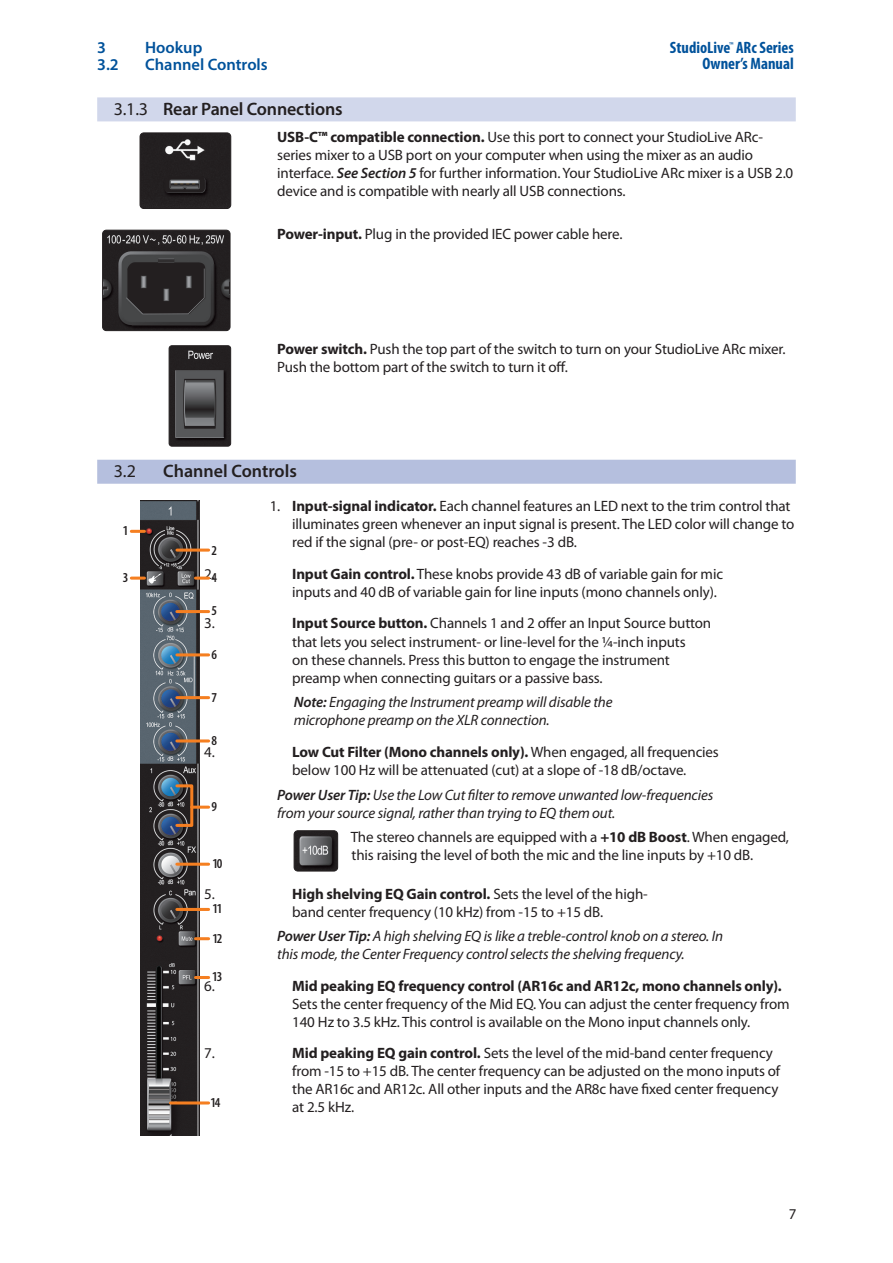
<style>
.page{position:relative;width:893px;height:1263px;background:#fff}
.page>*{position:absolute;margin:0;border:0;box-sizing:border-box;transform-origin:0 0}
.t1{font:600 18px "Myriad Pro";letter-spacing:-.01em;color:#231f20}
.t2{font:18px "Myriad Pro";color:#231f20}
.t3{font:700 condensed 16.5px/16.5px "Myriad Pro";color:#01529b;text-align:right}
.t4{font:600 16.5px "Myriad Pro";color:#01529b}
.t5{font:15px/18px "Myriad Pro";letter-spacing:-.01em;color:#231f20}
.t6{font:italic 15px/18px "Myriad Pro";letter-spacing:-.01em;color:#231f20}
.t7{font:700 15px "Myriad Pro";letter-spacing:-.01em;color:#231f20}
.t8{font:600 condensed 13.65px/29.2px "Myriad Pro";letter-spacing:-.08em;color:#231f20}
.s1{font-weight:400}
.s2{font-weight:700}
.s3{font-weight:600;font-style:italic}
.s4{font-weight:600}
</style>
<div class="page">
<div style="left:97px;top:97px;width:699px;height:24px;background:#d1d7eb"></div>
<div style="left:97px;top:460px;width:699px;height:24px;background:#b5bfde"></div>
<img style="left:294px;top:831px;width:44px;height:40px">
<div style="left:294px;top:830px;width:44px;height:41px;border:1px solid #231f20;border-radius:4px"></div>
<img style="left:140px;top:133px;width:91px;height:75px">
<div style="left:140px;top:133px;width:91px;height:76px;border:1px solid #231f20;border-radius:4px"></div>
<img style="left:103px;top:230px;width:127px;height:101px">
<div style="left:102px;top:230px;width:128px;height:101px;border:1px solid #231f20;border-radius:4px"></div>
<img style="left:169px;top:347px;width:62px;height:99px">
<div style="left:169px;top:345px;width:62px;height:101px;border:1px solid #231f20;border-radius:3px"></div>
<img style="left:141px;top:500px;width:59px;height:636px">
<svg style="left:131px;top:530px;width:13px;height:3px"></svg>
<svg style="left:131px;top:577px;width:13px;height:3px"></svg>
<hr style="left:195px;top:577px;width:14px;height:3px;background:#f57f21">
<hr style="left:177px;top:610px;width:32px;height:3px;background:#f57f21">
<hr style="left:177px;top:653px;width:32px;height:3px;background:#f57f21">
<hr style="left:177px;top:696px;width:32px;height:3px;background:#f57f21">
<hr style="left:177px;top:739px;width:32px;height:3px;background:#f57f21">
<hr style="left:192px;top:806px;width:17px;height:3px;background:#f57f21">
<hr style="left:177px;top:863px;width:32px;height:3px;background:#f57f21">
<hr style="left:177px;top:908px;width:32px;height:3px;background:#f57f21">
<hr style="left:195px;top:937px;width:14px;height:3px;background:#f57f21">
<hr style="left:195px;top:976px;width:14px;height:3px;background:#f57f21">
<hr style="left:170px;top:1101px;width:39px;height:3px;background:#f57f21">
<hr style="left:177px;top:549px;width:32px;height:3px;background:#f57f21">
<div style="left:175px;top:784px;width:18px;height:43px;border:3px solid #f57f21"></div>
<p class="t4" style="left:97px;top:37px;width:10px">3</p>
<p class="t4" style="left:145px;top:37px;width:59px">Hookup</p>
<p class="t4" style="left:97px;top:54px;width:23px">3.2</p>
<p class="t4" style="left:145px;top:54px;width:124px">Channel Controls</p>
<p class="t3" style="left:670px;top:39px;width:125px">StudioLive<sup>™</sup> ARc Series<br>Owner’s Manual</p>
<p class="t1" style="left:114px;top:97px;width:230px"><span class="s1">3.1.3</span> Rear Panel Connections</p>
<p class="t5" style="left:277px;top:129px;width:518px"><span class="s2">USB-C™ compatible connection.</span> Use this port to connect your StudioLive ARc&shy;series mixer to a USB port on your computer when using the mixer as an audio interface. <span class="s3">See Section 5</span> for further information. Your StudioLive ARc mixer is a USB 2.0 device and is compatible with nearly all USB connections.</p>
<p class="t5" style="left:277px;top:225px;width:347px"><span class="s2">Power-input.</span> Plug in the provided IEC power cable here.</p>
<p class="t5" style="left:277px;top:340px;width:510px"><span class="s2">Power switch.</span> Push the top part of the switch to turn on your StudioLive ARc mixer.<br>Push the bottom part of the switch to turn it off.</p>
<p class="t2" style="left:114px;top:461px;width:24px">3.2</p>
<p class="t1" style="left:163px;top:459px;width:135px">Channel Controls</p>
<p class="t5" style="left:292px;top:498px;width:504px;text-indent:-22px">1. <span class="s2">Input-signal indicator.</span> Each channel features an LED next to the trim control that illuminates green whenever an input signal is present. The LED color will change to red if the signal (pre- or post-EQ) reaches -3 dB.</p>
<p class="t5" style="left:204px;top:565px;width:12px">2.</p>
<p class="t5" style="left:292px;top:565px;width:432px"><span class="s2">Input Gain control.</span> These knobs provide 43 dB of variable gain for mic inputs and 40 dB of variable gain for line inputs (mono channels only).</p>
<p class="t5" style="left:204px;top:615px;width:12px">3.</p>
<p class="t5" style="left:292px;top:615px;width:421px"><span class="s2">Input Source button.</span> Channels 1 and 2 offer an Input Source button that lets you select instrument- or line-level for the ¼-inch inputs<br>on these channels. Press this button to engage the instrument preamp when connecting guitars or a passive bass.</p>
<p class="t6" style="left:294px;top:693px;width:320px"><span class="s4">Note:</span> Engaging the Instrument preamp will disable the microphone preamp on the XLR connection.</p>
<p class="t5" style="left:204px;top:743px;width:12px">4.</p>
<p class="t5" style="left:292px;top:743px;width:428px"><span class="s2">Low Cut Filter (Mono channels only).</span> When engaged, all frequencies below 100 Hz will be attenuated (cut) at a slope of -18 dB/octave.</p>
<p class="t6" style="left:277px;top:786px;width:438px"><span class="s4">Power User Tip:</span> Use the Low Cut filter to remove unwanted low-frequencies from your source signal, rather than trying to EQ them out.</p>
<p class="t5" style="left:351px;top:828px;width:440px">The stereo channels are equipped with a <span class="s2">+10 dB Boost</span>. When engaged, this raising the level of both the mic and the line inputs by +10 dB.</p>
<p class="t5" style="left:204px;top:885px;width:12px">5.</p>
<p class="t5" style="left:292px;top:885px;width:357px"><span class="s2">High shelving EQ Gain control.</span> Sets the level of the high&shy;band center frequency (10 kHz) from -15 to +15 dB.</p>
<p class="t6" style="left:277px;top:927px;width:448px"><span class="s4">Power User Tip:</span> A high shelving EQ is like a treble-control knob on a stereo. In this mode, the Center Frequency control selects the shelving frequency.</p>
<p class="t5" style="left:204px;top:977px;width:12px">6.</p>
<p class="t7" style="left:292px;top:977px;width:491px">Mid peaking EQ frequency control (AR16c and AR12c, mono channels only).</p>
<p class="t5" style="left:292px;top:995px;width:499px">Sets the center frequency of the Mid EQ. You can adjust the center frequency from<br>140 Hz to 3.5 kHz. This control is available on the Mono input channels only.</p>
<p class="t5" style="left:204px;top:1044px;width:12px">7.</p>
<p class="t5" style="left:292px;top:1044px;width:490px"><span class="s2">Mid peaking EQ gain control.</span> Sets the level of the mid-band center frequency from -15 to +15 dB. The center frequency can be adjusted on the mono inputs of the AR16c and AR12c. All other inputs and the AR8c have fixed center frequency at 2.5 kHz.</p>
<p class="t8" style="left:123px;top:516px;width:7px">1</p>
<p class="t8" style="left:123px;top:563px;width:7px">3</p>
<p class="t8" style="left:212px;top:563px;width:7px">4</p>
<p class="t8" style="left:212px;top:536px;width:7px">2</p>
<p class="t8" style="left:212px;top:596px;width:7px">5</p>
<p class="t8" style="left:212px;top:640px;width:7px">6</p>
<p class="t8" style="left:212px;top:683px;width:7px">7</p>
<p class="t8" style="left:212px;top:726px;width:7px">8</p>
<p class="t8" style="left:212px;top:792px;width:7px">9</p>
<p class="t8" style="left:212px;top:849px;width:12px">10</p>
<p class="t8" style="left:212px;top:894px;width:12px">11<br>12</p>
<p class="t8" style="left:212px;top:962px;width:12px">13</p>
<p class="t8" style="left:211px;top:1088px;width:11px">14</p>
<p class="t5" style="left:789px;top:1205px;width:9px">7</p>
</div>
